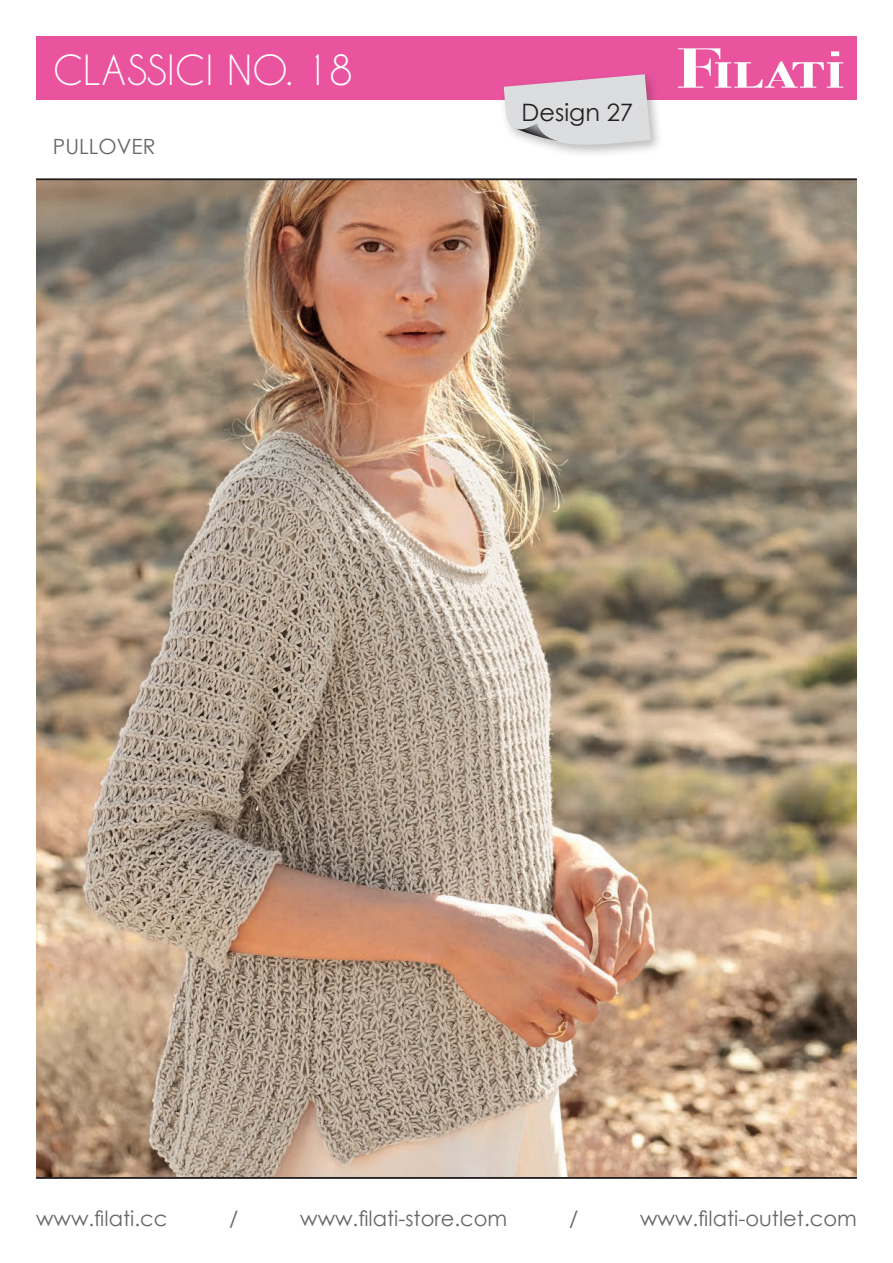
<style>
.page{position:relative;width:893px;height:1263px;background:#fff}
.page>*{position:absolute;margin:0;border:0;box-sizing:border-box;transform-origin:0 0}
.t1{font:39px "Caviar Dreams";color:#fff}
.t2{font:24px "Century Gothic";color:#231f20}
.t3{font:21px "Century Gothic";color:#67676a}
</style>
<div class="page">
<img style="left:36px;top:180px;width:821px;height:997px">
<hr style="left:36px;top:1177px;width:821px;height:1px;background:#231f20">
<hr style="left:36px;top:179px;width:821px;height:1px;background:#231f20">
<div style="left:36px;top:36px;width:821px;height:64px;background:#ea549f"></div>
<svg style="left:678px;top:48px;width:165px;height:40px"></svg>
<div style="left:499px;top:70px;width:165px;height:88px;background:#231f20;opacity:.3"></div>
<svg style="left:504px;top:74px;width:147px;height:76px;background:#dcced7"></svg>
<h1 class="t1" style="left:53px;top:47px;width:301px">CLASSICI NO. 18</h1>
<p class="t3" style="left:53px;top:131px;width:104px">PULLOVER</p>
<p class="t2" style="left:522px;top:96px;width:113px">Design 27</p>
<p class="t3" style="left:36px;top:1204px;width:133px">www.filati.cc</p>
<p class="t3" style="left:229px;top:1204px;width:11px">/</p>
<p class="t3" style="left:300px;top:1204px;width:209px">www.filati-store.com</p>
<p class="t3" style="left:569px;top:1204px;width:11px">/</p>
<p class="t3" style="left:640px;top:1204px;width:218px">www.filati-outlet.com</p>
</div>
